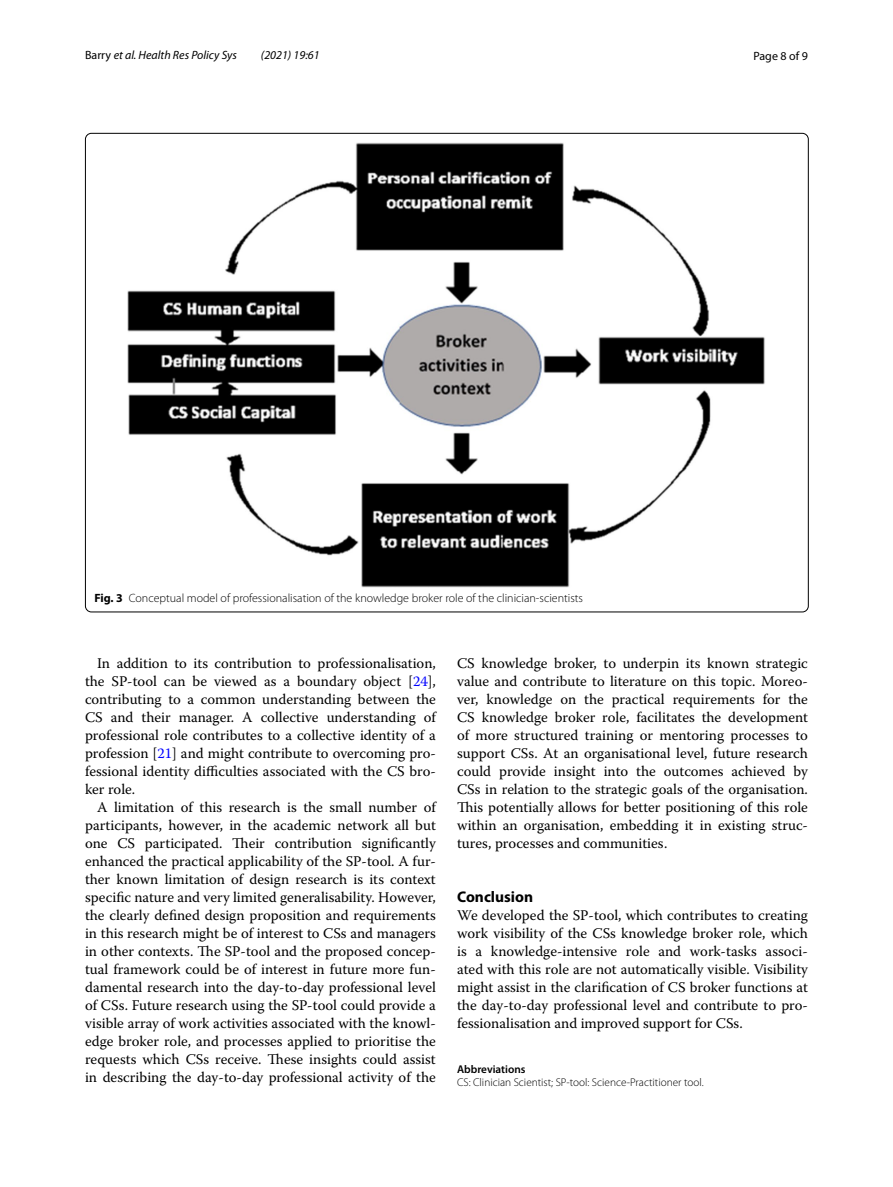
<style>
.page{position:relative;width:893px;height:1187px;background:#fff}
.page>*{position:absolute;margin:0;border:0;box-sizing:border-box;transform-origin:0 0}
.t1{font:700 15.45px "Myriad Pro";color:#000}
.t2{font:14.7px/18px "Warnock Pro";color:#000;text-align:justify}
.t3{font:300 12px "Myriad Pro";color:#000}
.t4{font:italic 12px "Myriad Pro";color:#000}
.t5{font:12px "Myriad Pro";color:#000}
.t6{font:300 11.25px "Myriad Pro";color:#000}
.t7{font:600 11.25px "Myriad Pro";color:#000}
.s1{font-style:normal}
.s2{font-weight:700}
.s3{color:#00f}
</style>
<div class="page">
<img style="left:128px;top:142px;width:637px;height:445px">
<p class="t4" style="left:85px;top:48px;width:153px"><span class="s1">Barry</span> et al. Health Res Policy Sys</p>
<p class="t4" style="left:261px;top:48px;width:60px">(2021) 19:61</p>
<p class="t5" style="left:753px;top:48px;width:56px">Page 8 of 9</p>
<p class="t3" style="left:94px;top:591px;width:490px"><span class="s2">Fig. 3</span> Conceptual model of professionalisation of the knowledge broker role of the clinician-scientists</p>
<p class="t2" style="left:85px;top:654px;width:352px;text-indent:12px">In addition to its contribution to professionalisation, the SP-tool can be viewed as a boundary object [<span class="s3">24</span>], contributing to a common understanding between the CS and their manager. A collective understanding of professional role contributes to a collective identity of a profession [<span class="s3">21</span>] and might contribute to overcoming pro&shy;fessional identity difficulties associated with the CS bro&shy;ker role.</p>
<p class="t2" style="left:85px;top:798px;width:352px;text-indent:12px">A limitation of this research is the small number of participants, however, in the academic network all but one CS participated. Their contribution significantly enhanced the practical applicability of the SP-tool. A fur&shy;ther known limitation of design research is its context specific nature and very limited generalisability. However, the clearly defined design proposition and requirements in this research might be of interest to CSs and managers in other contexts. The SP-tool and the proposed concep&shy;tual framework could be of interest in future more fun&shy;damental research into the day-to-day professional level of CSs. Future research using the SP-tool could provide a visible array of work activities associated with the knowl&shy;edge broker role, and processes applied to prioritise the requests which CSs receive. These insights could assist in describing the day-to-day professional activity of the</p>
<p class="t2" style="left:457px;top:654px;width:352px">CS knowledge broker, to underpin its known strategic value and contribute to literature on this topic. Moreo&shy;ver, knowledge on the practical requirements for the CS knowledge broker role, facilitates the development of more structured training or mentoring processes to support CSs. At an organisational level, future research could provide insight into the outcomes achieved by CSs in relation to the strategic goals of the organisation.<br>This potentially allows for better positioning of this role within an organisation, embedding it in existing struc&shy;tures, processes and communities.</p>
<p class="t1" style="left:457px;top:886px;width:77px">Conclusion</p>
<p class="t2" style="left:457px;top:905px;width:352px">We developed the SP-tool, which contributes to creating work visibility of the CSs knowledge broker role, which is a knowledge-intensive role and work-tasks associ&shy;ated with this role are not automatically visible. Visibility might assist in the clarification of CS broker functions at the day-to-day professional level and contribute to pro&shy;fessionalisation and improved support for CSs.</p>
<p class="t7" style="left:457px;top:1061px;width:70px">Abbreviations</p>
<p class="t6" style="left:457px;top:1076px;width:248px">CS: Clinician Scientist; SP-tool: Science-Practitioner tool.</p>
</div>
